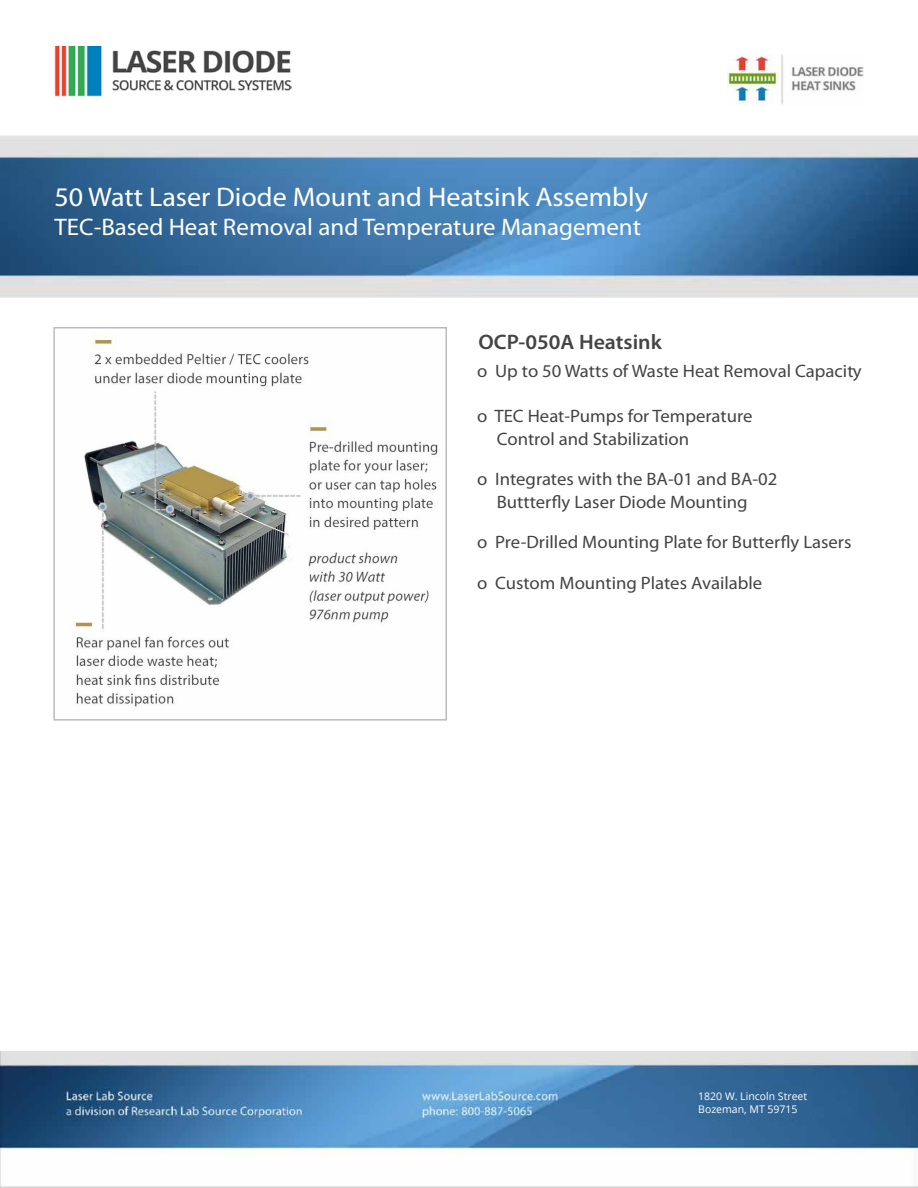
<style>
.page{position:relative;width:918px;height:1188px;background:#fff}
.page>*{position:absolute;margin:0;border:0;box-sizing:border-box;transform-origin:0 0}
.t1{font:27px "Myriad Pro";color:#fff;scale:1.04 1}
.t2{font:24px "Myriad Pro";color:#fff;scale:1.04 1}
.t3{font:600 21px "Myriad Pro";color:#444;scale:1.04 1}
.t4{font:18px/22.5px "Myriad Pro";color:#444;scale:1.04 1}
.t5{font:10.5px/12.6px "Open Sans";color:#fff}
</style>
<div class="page">
<img style="left:0;top:135px;width:918px;height:162px">
<img style="left:55px;top:47px;width:236px;height:49px">
<img style="left:1px;top:1052px;width:917px;height:135px">
<img style="left:69px;top:333px;width:369px;height:374px">
<div style="left:53px;top:327px;width:394px;height:394px;border:2px solid #bbb"></div>
<img style="left:728px;top:54px;width:136px;height:50px">
<div style="left:698px;top:1090px;width:160px;height:28px;background:#306494"></div>
<h1 class="t1" style="left:55px;top:180px;width:572px">50 Watt Laser Diode Mount and Heatsink Assembly</h1>
<h2 class="t2" style="left:55px;top:212px;width:565px">TEC-Based Heat Removal and Temperature Management</h2>
<p class="t3" style="left:478px;top:329px;width:178px">OCP-050A Heatsink</p>
<p class="t4" style="left:477px;top:360px;width:371px">ο Up to 50 Watts of Waste Heat Removal Capacity</p>
<p class="t4" style="left:497px;top:405px;width:247px;text-indent:-20px">ο TEC Heat-Pumps for Temperature<br>Control and Stabilization</p>
<p class="t4" style="left:477px;top:468px;width:290px;text-align:center">ο Integrates with the BA-01 and BA-02<br>Buttterfly Laser Diode Mounting</p>
<p class="t4" style="left:477px;top:531px;width:362px">ο Pre-Drilled Mounting Plate for Butterfly Lasers</p>
<p class="t4" style="left:477px;top:571px;width:276px">ο Custom Mounting Plates Available</p>
<p class="t5" style="left:698px;top:1090px;width:110px">1820 W. Lincoln Street<br>Bozeman, MT 59715</p>
</div>
